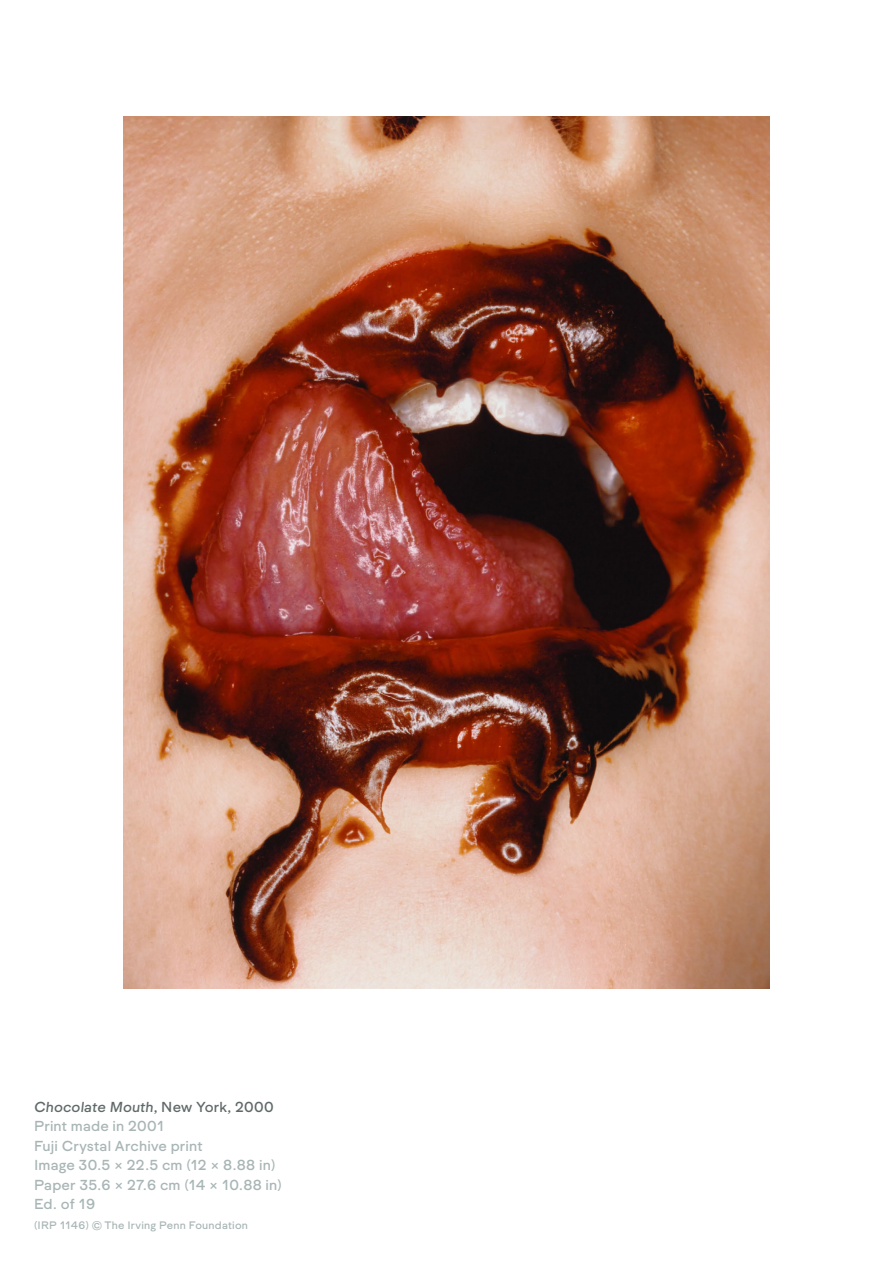
<style>
.page{position:relative;width:893px;height:1263px;background:#fff}
.page>*{position:absolute;margin:0;border:0;box-sizing:border-box;transform-origin:0 0}
.t1{font:15px/19.5px "Formale Grotesque N3";letter-spacing:.01em;color:#a9b5b5}
.t2{font:15px "Formale Grotesque N3 It";letter-spacing:.005em;color:#606969}
.t3{font:11.25px "Formale Grotesque N3";letter-spacing:.02em;color:#a9b5b5}
.s1{font-family:"Formale Grotesque N3"}
</style>
<div class="page">
<img style="left:123px;top:117px;width:647px;height:871px">
<p class="t2" style="left:34px;top:1098px;width:241px">Chocolate Mouth<span class="s1">, New York, 2000</span></p>
<p class="t1" style="left:34px;top:1116px;width:249px">Print made in 2001<br>Fuji Crystal Archive print<br>Image 30.5 × 22.5 cm (12 × 8.88 in)<br>Paper 35.6 × 27.6 cm (14 × 10.88 in)<br>Ed. of 19</p>
<p class="t3" style="left:34px;top:1219px;width:216px">(IRP 1146) © The Irving Penn Foundation</p>
</div>
